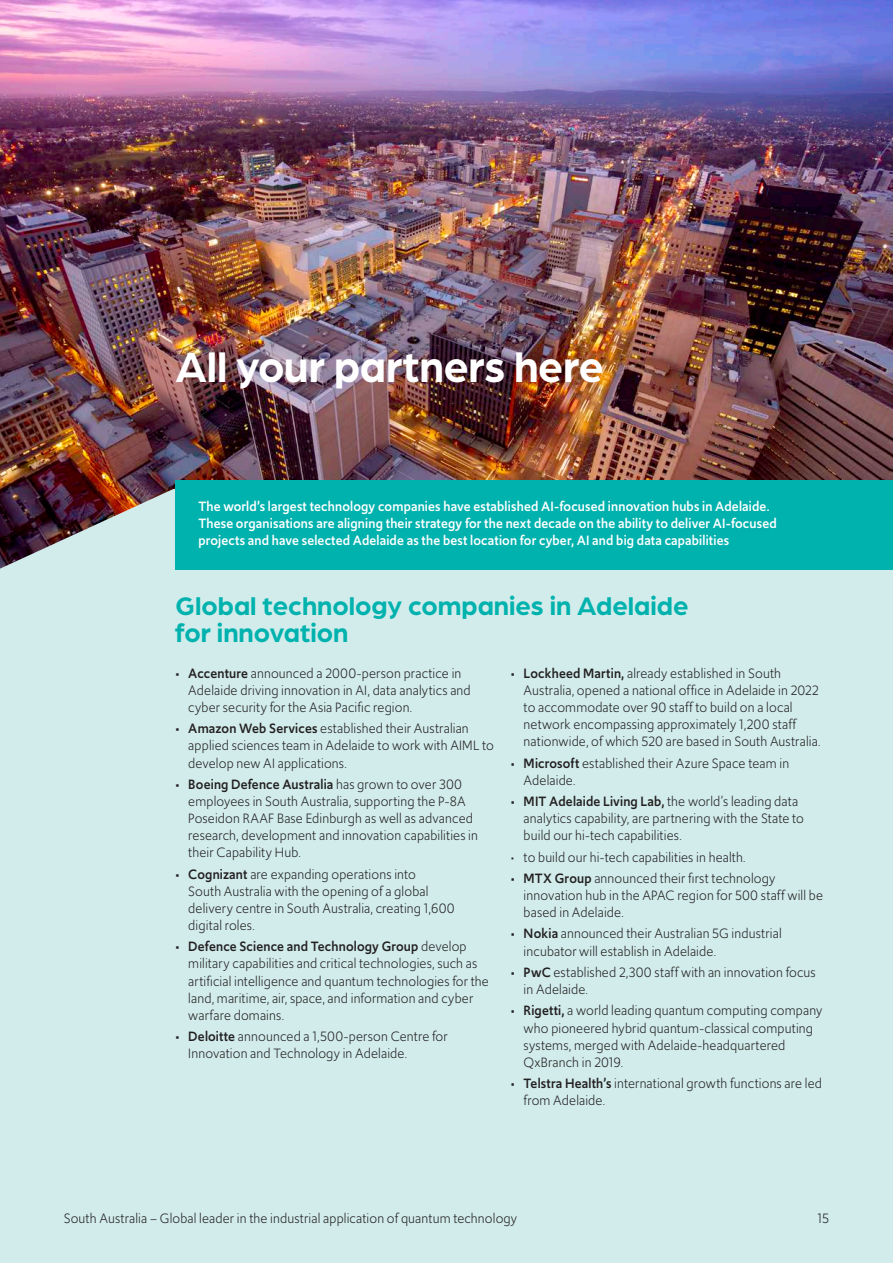
<style>
.page{position:relative;width:893px;height:1263px;background:#fff}
.page>*{position:absolute;margin:0;border:0;box-sizing:border-box;transform-origin:0 0}
.HL_30pt{font:700 45px "Arboria";letter-spacing:-.005em;color:#fff}
.HL_18pt{font:700 27px/27px "Arboria";color:#00b2ae}
.t1{font:14.25px/17.1px "Upgrade";letter-spacing:.01em;color:#231f20}
.Bullets{font:500 14.25px/17.1px "Upgrade";letter-spacing:.015em;color:#fff}
.s1{font-weight:500}
</style>
<div class="page">
<div style="left:0;top:447px;width:893px;height:816px;background:#d1eceb"></div>
<img style="left:0;top:0;width:893px;height:569px">
<div style="left:176px;top:480px;width:717px;height:90px;background:#00b2ae"></div>
<p class="HL_30pt" style="left:176px;top:336px;width:430px">All your partners here</p>
<p class="Bullets" style="left:198px;top:497px;width:580px">The world’s largest technology companies have established AI-focused innovation hubs in Adelaide.<br>These organisations are aligning their strategy for the next decade on the ability to deliver AI-focused projects and have selected Adelaide as the best location for cyber, AI and big data capabilities</p>
<p class="HL_18pt" style="left:176px;top:591px;width:514px">Global technology companies in Adelaide for innovation</p>
<p class="t1" style="left:524px;top:664px;width:298px;text-indent:-13px"><span class="s1">• Lockheed Martin,</span> already established in South Australia, opened a national office in Adelaide in 2022 to accommodate over 90 staff to build on a local network encompassing approximately 1,200 staff nationwide, of which 520 are based in South Australia.</p>
<p class="t1" style="left:524px;top:754px;width:267px;text-indent:-13px"><span class="s1">• Microsoft</span> established their Azure Space team in<br>Adelaide.</p>
<p class="t1" style="left:524px;top:793px;width:282px;text-indent:-13px"><span class="s1">• MIT Adelaide Living Lab,</span> the world’s leading data analytics capability, are partnering with the State to build our hi-tech capabilities.</p>
<p class="t1" style="left:511px;top:848px;width:236px">• to build our hi-tech capabilities in health.</p>
<p class="t1" style="left:524px;top:869px;width:301px;text-indent:-13px"><span class="s1">• MTX Group</span> announced their first technology innovation hub in the APAC region for 500 staff will be based in Adelaide.</p>
<p class="t1" style="left:524px;top:925px;width:260px;text-indent:-13px"><span class="s1">• Nokia</span> announced their Australian 5G industrial incubator will establish in Adelaide.</p>
<p class="t1" style="left:524px;top:963px;width:294px;text-indent:-13px"><span class="s1">• PwC</span> established 2,300 staff with an innovation focus in Adelaide.</p>
<p class="t1" style="left:524px;top:1002px;width:300px;text-indent:-13px"><span class="s1">• Rigetti,</span> a world leading quantum computing company who pioneered hybrid quantum-classical computing systems, merged with Adelaide-headquartered QxBranch in 2019.</p>
<p class="t1" style="left:524px;top:1075px;width:300px;text-indent:-13px"><span class="s1">• Telstra Health’s</span> international growth functions are led from Adelaide.</p>
<p class="t1" style="left:188px;top:664px;width:284px;text-indent:-13px"><span class="s1">• Accenture</span> announced a 2000-person practice in<br>Adelaide driving innovation in AI, data analytics and cyber security for the Asia Pacific region.</p>
<p class="t1" style="left:188px;top:720px;width:307px;text-indent:-13px"><span class="s1">• Amazon Web Services</span> established their Australian applied sciences team in Adelaide to work with AIML to develop new AI applications.</p>
<p class="t1" style="left:188px;top:775px;width:291px;text-indent:-13px"><span class="s1">• Boeing Defence Australia</span> has grown to over 300 employees in South Australia, supporting the P-8A Poseidon RAAF Base Edinburgh as well as advanced research, development and innovation capabilities in their Capability Hub.</p>
<p class="t1" style="left:188px;top:865px;width:268px;text-indent:-13px"><span class="s1">• Cognizant</span> are expanding operations into<br>South Australia with the opening of a global delivery centre in South Australia, creating 1,600 digital roles.</p>
<p class="t1" style="left:188px;top:938px;width:302px;text-indent:-13px"><span class="s1">• Defence Science and Technology Group</span> develop military capabilities and critical technologies, such as artificial intelligence and quantum technologies for the land, maritime, air, space, and information and cyber warfare domains.</p>
<p class="t1" style="left:188px;top:1028px;width:261px;text-indent:-13px"><span class="s1">• Deloitte</span> announced a 1,500-person Centre for<br>Innovation and Technology in Adelaide.</p>
<p class="t1" style="left:64px;top:1209px;width:455px">South Australia – Global leader in the industrial application of quantum technology</p>
<p class="t1" style="left:817px;top:1209px;width:13px">15</p>
</div>
